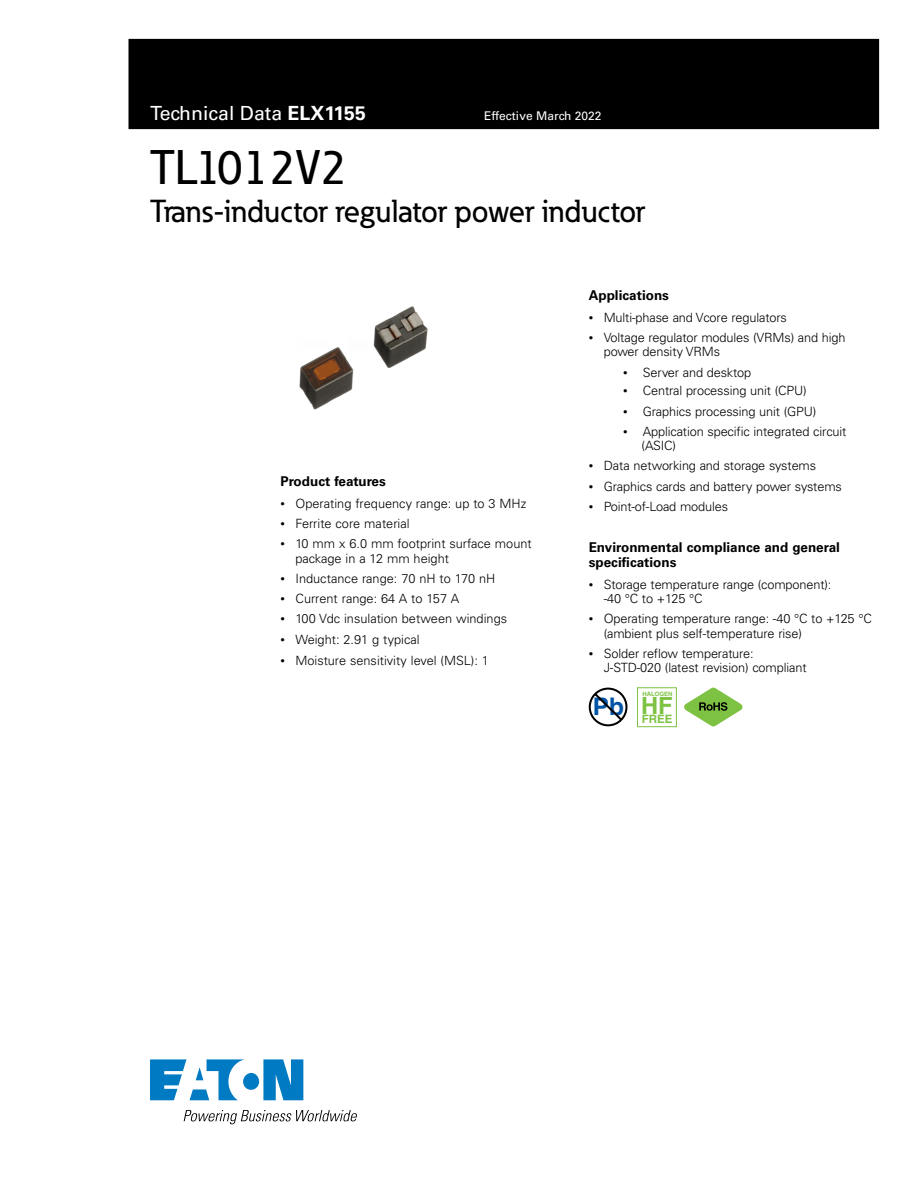
<style>
.page{position:relative;width:918px;height:1188px;background:#fff}
.page>*{position:absolute;margin:0;border:0;box-sizing:border-box;transform-origin:0 0}
._00_Product{font:500 48px "Eaton";color:#000}
._00_Product-2{font:500 31.5px "Eaton";color:#000}
.t1{font:700 24.3px "Helvetica";color:#0054a6}
.t2{font:700 23.7px "Helvetica";color:#7dc242}
.t3{font:19.5px "Univers LT Std";color:#fff}
._01_Head2{font:700 13.5px/15px "Univers LT Std";color:#000}
.t4{font:300 12.75px/14.2px "Univers LT Std";letter-spacing:-.01em;color:#000}
.t5{font:12px "Univers LT Std";color:#fff}
.t6{font:700 11.55px "Helvetica";color:#7dc242}
.t7{font:700 6px "Helvetica";color:#7dc242}
.s1{font-weight:700}
.s2{font-family:"Univers";font-size:9px}
</style>
<div class="page">
<div style="left:129px;top:39px;width:750px;height:90px;background:#000"></div>
<svg style="left:150px;top:1059px;width:153px;height:41px"></svg>
<svg style="left:184px;top:1110px;width:173px;height:14px"></svg>
<svg style="left:589px;top:688px;width:38px;height:38px"></svg>
<div style="left:637px;top:688px;width:40px;height:39px;border:1px solid #7dc242"></div>
<svg style="left:684px;top:688px;width:59px;height:38px"></svg>
<img style="left:299px;top:306px;width:129px;height:104px">
<h3 class="t3" style="left:150px;top:102px;width:218px">Technical Data <span class="s1">ELX1155</span></h3>
<p class="t5" style="left:484px;top:109px;width:119px">Effective March 2022</p>
<p class="_00_Product" style="left:150px;top:138px;width:198px">TL1012V2</p>
<p class="_00_Product-2" style="left:150px;top:191px;width:497px">Trans-inductor regulator power inductor</p>
<p class="_01_Head2" style="left:280px;top:474px;width:107px">Product features</p>
<p class="t4" style="left:280px;top:496px;width:248px"><span class="s2">•</span> Operating frequency range: up to 3 MHz</p>
<p class="t4" style="left:280px;top:517px;width:131px"><span class="s2">•</span> Ferrite core material</p>
<p class="t4" style="left:296px;top:537px;width:238px;text-indent:-15px"><span class="s2">•</span> 10 mm x 6.0 mm footprint surface mount package in a 12 mm height</p>
<p class="t4" style="left:280px;top:571px;width:216px"><span class="s2">•</span> Inductance range: 70 nH to 170 nH</p>
<p class="t4" style="left:280px;top:592px;width:180px"><span class="s2">•</span> Current range: 64 A to 157 A</p>
<p class="t4" style="left:280px;top:612px;width:228px"><span class="s2">•</span> 100 Vdc insulation between windings</p>
<p class="t4" style="left:280px;top:632px;width:141px"><span class="s2">•</span> Weight: 2.91 g typical</p>
<p class="t4" style="left:280px;top:653px;width:210px"><span class="s2">•</span> Moisture sensitivity level (MSL): 1</p>
<p class="_01_Head2" style="left:589px;top:288px;width:82px">Applications</p>
<p class="t4" style="left:589px;top:310px;width:200px"><span class="s2">•</span> Multi-phase and Vcore regulators</p>
<p class="t4" style="left:604px;top:331px;width:243px;text-indent:-15px"><span class="s2">•</span> Voltage regulator modules (VRMs) and high power density VRMs</p>
<p class="t4" style="left:623px;top:365px;width:130px"><span class="s2">•</span> Server and desktop</p>
<p class="t4" style="left:623px;top:384px;width:185px"><span class="s2">•</span> Central processing unit (CPU)</p>
<p class="t4" style="left:623px;top:404px;width:195px"><span class="s2">•</span> Graphics processing unit (GPU)</p>
<p class="t4" style="left:642px;top:424px;width:206px;text-indent:-18px"><span class="s2">•</span> Application specific integrated circuit (ASIC)</p>
<p class="t4" style="left:589px;top:459px;width:229px"><span class="s2">•</span> Data networking and storage systems</p>
<p class="t4" style="left:589px;top:479px;width:255px"><span class="s2">•</span> Graphics cards and battery power systems</p>
<p class="t4" style="left:589px;top:499px;width:141px"><span class="s2">•</span> Point-of-Load modules</p>
<p class="_01_Head2" style="left:589px;top:540px;width:253px">Environmental compliance and general specifications</p>
<p class="t4" style="left:604px;top:577px;width:229px;text-indent:-15px"><span class="s2">•</span> Storage temperature range (component): -40 °C to +125 °C</p>
<p class="t4" style="left:604px;top:612px;width:270px;text-indent:-15px"><span class="s2">•</span> Operating temperature range: -40 °C to +125 °C (ambient plus self-temperature rise)</p>
<p class="t4" style="left:604px;top:646px;width:204px;text-indent:-15px"><span class="s2">•</span> Solder reflow temperature:<br>J-STD-020 (latest revision) compliant</p>
<p class="t1" style="left:593px;top:692px;width:33px">Pb</p>
<p class="t7" style="left:642px;top:690px;width:32px">HALOGEN</p>
<p class="t2" style="left:641px;top:691px;width:33px">HF</p>
<p class="t6" style="left:642px;top:712px;width:32px">FREE</p>
</div>
